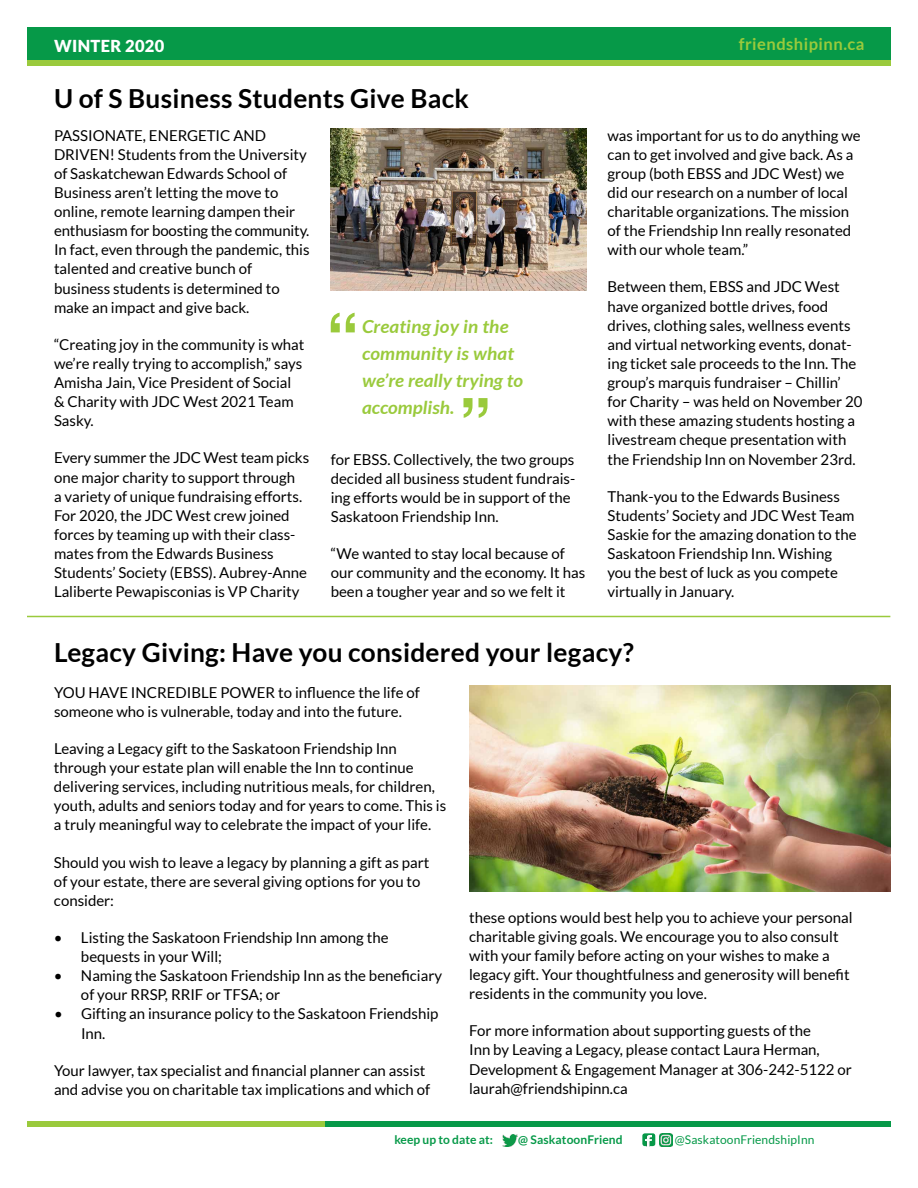
<style>
.page{position:relative;width:918px;height:1188px;background:#fff}
.page>*{position:absolute;margin:0;border:0;box-sizing:border-box;transform-origin:0 0}
.t1{font:700 26.25px "Lato";letter-spacing:.01em;color:#000}
.t2{font:italic 700 18px/27px "Lato";letter-spacing:.01em;color:#9aca3c;scale:1.05 1}
.t3{font:700 16.5px "Lato";letter-spacing:.03em;color:#9aca3c}
.t4{font:900 16.5px "Lato";color:#fff}
.t5{font:15px/19.2px "Lato";color:#000}
.t6{font:700 12px "Lato";letter-spacing:.01em;color:#069948}
.t7{font:12px "Lato";letter-spacing:.01em;color:#069948}
</style>
<div class="page">
<div style="left:324px;top:1121px;width:567px;height:5px;background:#069948"></div>
<div style="left:27px;top:1121px;width:297px;height:5px;background:#9aca3c"></div>
<img style="left:503px;top:1134px;width:15px;height:12px">
<div style="left:642px;top:1133px;width:13px;height:13px;background:#069948;border-radius:2px"></div>
<svg style="left:659px;top:1133px;width:13px;height:13px"></svg>
<svg style="left:646px;top:1135px;width:6px;height:11px"></svg>
<div style="left:27px;top:27px;width:864px;height:33px;background:#069948"></div>
<div style="left:27px;top:60px;width:864px;height:5px;background:#9aca3c"></div>
<img style="left:331px;top:129px;width:255px;height:161px">
<hr style="left:27px;top:616px;width:863px;height:1px;background:#9aca3c">
<svg style="left:331px;top:313px;width:24px;height:19px"></svg>
<img style="left:469px;top:686px;width:421px;height:206px">
<svg style="left:463px;top:398px;width:25px;height:20px"></svg>
<p class="t4" style="left:54px;top:36px;width:13px">WINTER</p>
<p class="t4" style="left:125px;top:36px;width:41px">2020</p>
<p class="t3" style="left:739px;top:35px;width:127px">friendshipinn.ca</p>
<h1 class="t1" style="left:54px;top:83px;width:416px">U of S Business Students Give Back</h1>
<p class="t5" style="left:54px;top:125px;width:257px">Passi onate, en ergeti c an d driven ! Students from the U niversity of Saskatchewan Edwards School of Business aren’t letting the move to online, remote learning dampen their enthusiasm for boosting the community.<br>In fact, even through the pandemic, this talented and creative bunch of business students is determined to make an impact and give back.</p>
<p class="t5" style="left:54px;top:335px;width:252px">“Creating joy in the community is what we’re really trying to accomplish,” says<br>Amisha Jain, Vice President of Social &amp; Charity with JDC West 2021 Team<br>Sasky.</p>
<p class="t5" style="left:54px;top:448px;width:257px">Every summer the JDC West team picks one major charity to support through<br>a variety of unique fundraising efforts.<br>For 2020, the JDC West crew joined forces by teaming up with their class&shy;mates from the Edwards Business Students’ Society (EBSS). Aubrey-Anne Laliberte Pewapisconias is VP Charity</p>
<p class="t5" style="left:331px;top:449px;width:246px">for EBSS. Collectively, the two groups decided all business student fundrais&shy;ing efforts would be in support of the Saskatoon Friendship Inn.</p>
<p class="t2" style="left:362px;top:313px;width:155px">Creating joy in the community is what we’re really trying to accomplish.</p>
<p class="t5" style="left:331px;top:544px;width:256px">“We wanted to stay local because of our community and the economy. It has been a tougher year and so we felt it</p>
<p class="t5" style="left:608px;top:125px;width:255px">was important for us to do anything we can to get involved and give back. As a group (both EBSS and JDC West) we did our research on a number of local charitable organizations. The mission of the Friendship Inn really resonated with our whole team.”</p>
<p class="t5" style="left:608px;top:277px;width:256px">Between them, EBSS and JDC West have organized bottle drives, food drives, clothing sales, wellness events and virtual networking events, donat&shy;ing ticket sale proceeds to the Inn. The group’s marquis fundraiser – Chillin’ for Charity – was held on November 20 with these amazing students hosting a livestream cheque presentation with the Friendship Inn on November 23rd.</p>
<p class="t5" style="left:608px;top:487px;width:251px">Thank-you to the Edwards Business Students’ Society and JDC West Team Saskie for the amazing donation to the Saskatoon Friendship Inn. Wishing you the best of luck as you compete virtually in January.</p>
<h1 class="t1" style="left:54px;top:637px;width:581px">Legacy Giving: Have you considered your legacy?</h1>
<p class="t5" style="left:54px;top:683px;width:367px">You have in credib le power to influence the life of someone who is vulnerable, today and into the future.</p>
<p class="t5" style="left:54px;top:739px;width:394px">Leaving a Legacy gift to the Saskatoon Friendship Inn through your estate plan will enable the Inn to continue delivering services, including nutritious meals, for children, youth, adults and seniors today and for years to come. This is a truly meaningful way to celebrate the impact of your life.</p>
<p class="t5" style="left:54px;top:852px;width:377px">Should you wish to leave a legacy by planning a gift as part of your estate, there are several giving options for you to consider:</p>
<p class="t5" style="left:81px;top:928px;width:309px;text-indent:-27px">• Listing the Saskatoon Friendship Inn among the bequests in your Will;</p>
<p class="t5" style="left:81px;top:966px;width:363px;text-indent:-27px">• Naming the Saskatoon Friendship Inn as the beneficiary of your RRSP, RRIF or TFSA; or</p>
<p class="t5" style="left:81px;top:1004px;width:359px;text-indent:-27px">• Gifting an insurance policy to the Saskatoon Friendship<br>Inn.</p>
<p class="t5" style="left:54px;top:1061px;width:378px">Your lawyer, tax specialist and financial planner can assist and advise you on charitable tax implications and which of</p>
<p class="t5" style="left:469px;top:908px;width:385px">these options would best help you to achieve your personal charitable giving goals. We encourage you to also consult with your family before acting on your wishes to make a legacy gift. Your thoughtfulness and generosity will benefit residents in the community you love.</p>
<p class="t5" style="left:469px;top:1021px;width:384px">For more information about supporting guests of the<br>Inn by Leaving a Legacy, please contact Laura H erman, Development &amp; Engagement M anager at 306-242-5122 or laurah@friendshipinn.ca</p>
<p class="t6" style="left:394px;top:1133px;width:100px">keep up to date at:</p>
<p class="t6" style="left:518px;top:1133px;width:106px">@ SaskatoonFriend</p>
<p class="t7" style="left:675px;top:1133px;width:141px">@SaskatoonFriendshipInn</p>
</div>
